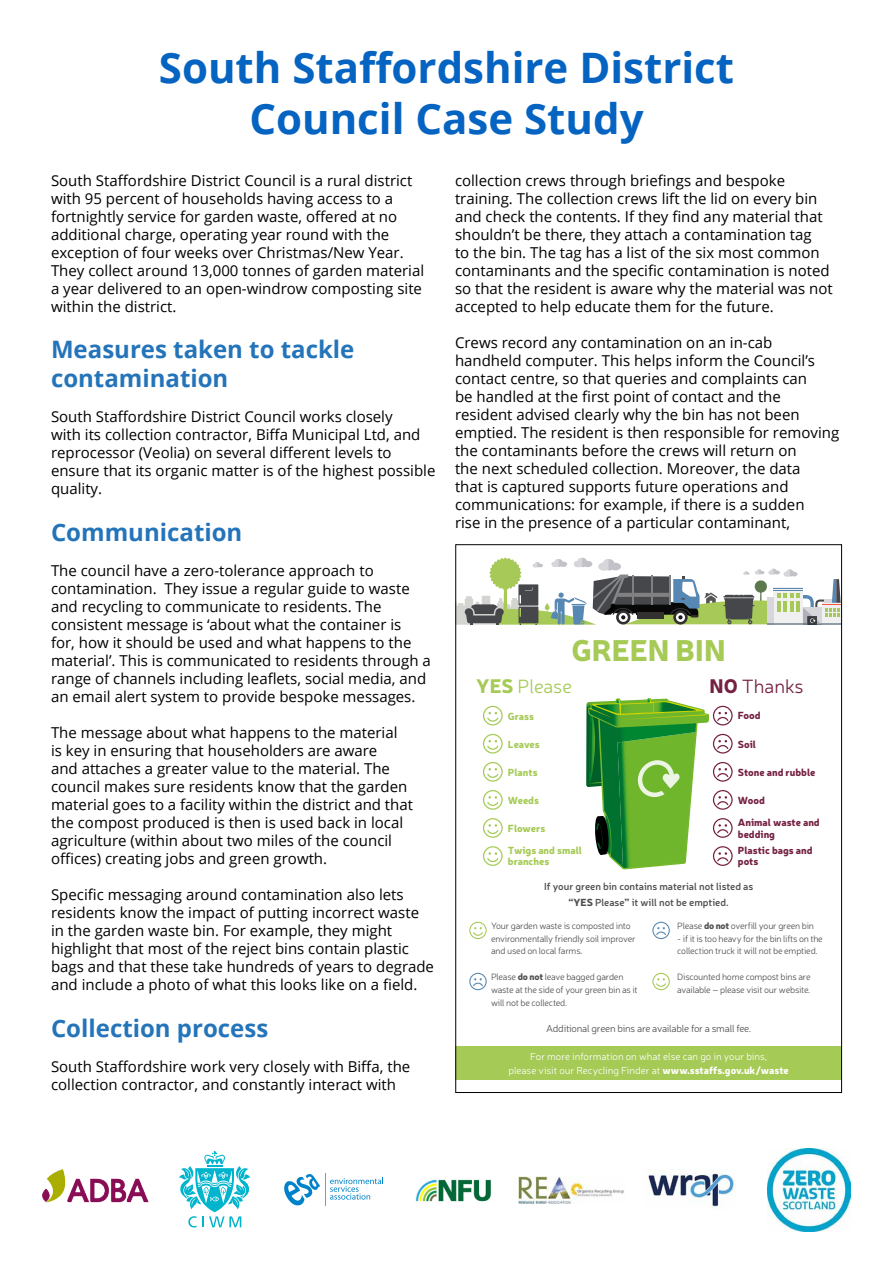
<style>
.page{position:relative;width:893px;height:1263px;background:#fff}
.page>*{position:absolute;margin:0;border:0;box-sizing:border-box;transform-origin:0 0}
.t1{font:700 42px/50.4px "Open Sans";color:#0563c1;text-align:center}
.t2{font:900 29.55px "Neris";color:#a6ca56}
.t3{font:700 24px/28.8px "Open Sans";color:#2474ba}
.t4{font:300 19.35px "Neris";color:#a6ca56}
.t5{font:300 19.35px "Neris";color:#752142}
.t6{font:15px/18px "Open Sans";color:#000}
.t7{font:300 10.2px/14.7px "Neris";color:#fff;text-align:center}
.t8{font:600 10.2px/15.6px "Neris";color:#504f4f;text-align:center}
.t9{font:900 10.2px/11.1px "Neris";color:#752142}
.t10{font:900 10.2px/11.1px "Neris";color:#a6ca56}
.t11{font:300 10.2px "Neris";letter-spacing:-.02em;color:#504f4f}
.t12{font:300 9.15px/12.9px "Neris";letter-spacing:-.02em;color:#504f4f}
.s1{font-weight:900}
</style>
<div class="page">
<img style="left:43px;top:1170px;width:106px;height:33px">
<img style="left:518px;top:1176px;width:106px;height:27px">
<img style="left:415px;top:1179px;width:77px;height:23px">
<img style="left:648px;top:1171px;width:87px;height:36px">
<img style="left:768px;top:1148px;width:82px;height:83px">
<svg style="left:179px;top:1151px;width:71px;height:76px"></svg>
<svg style="left:330px;top:1178px;width:53px;height:21px"></svg>
<hr style="left:325px;top:1174px;width:1px;height:32px;background:#76bc21">
<svg style="left:284px;top:1174px;width:36px;height:32px"></svg>
<svg style="left:457px;top:558px;width:383px;height:67px"></svg>
<div style="left:455px;top:1047px;width:387px;height:33px;background:#a6ca56"></div>
<svg style="left:469px;top:922px;width:18px;height:17px"></svg>
<svg style="left:652px;top:973px;width:18px;height:17px"></svg>
<svg style="left:469px;top:973px;width:18px;height:17px"></svg>
<svg style="left:652px;top:922px;width:18px;height:17px"></svg>
<svg style="left:483px;top:706px;width:20px;height:19px"></svg>
<svg style="left:483px;top:734px;width:20px;height:19px"></svg>
<svg style="left:483px;top:762px;width:20px;height:20px"></svg>
<svg style="left:483px;top:790px;width:20px;height:20px"></svg>
<svg style="left:483px;top:818px;width:20px;height:20px"></svg>
<svg style="left:483px;top:846px;width:20px;height:20px"></svg>
<svg style="left:586px;top:698px;width:147px;height:171px"></svg>
<h1 class="t1" style="left:159px;top:42px;width:577px">South Staffordshire District<br>Council Case Study</h1>
<p class="t6" style="left:51px;top:171px;width:375px">South Staffordshire District Council is a rural district with 95 percent of households having access to a fortnightly service for garden waste, offered at no additional charge, operating year round with the exception of four weeks over Christmas/New Year.<br>They collect around 13,000 tonnes of garden material a year delivered to an open-windrow composting site within the district.</p>
<h3 class="t3" style="left:51px;top:335px;width:305px">Measures taken to tackle contamination</h3>
<p class="t6" style="left:51px;top:407px;width:386px">South Staffordshire District Council works closely<br>with its collection contractor, Biffa Municipal Ltd, and reprocessor (Veolia) on several different levels to ensure that its organic matter is of the highest possible quality.</p>
<h3 class="t3" style="left:51px;top:517px;width:193px">Communication</h3>
<p class="t6" style="left:51px;top:561px;width:381px">The council have a zero-tolerance approach to contamination. They issue a regular guide to waste and recycling to communicate to residents. The consistent message is ‘about what the container is<br>for, how it should be used and what happens to the material’. This is communicated to residents through a range of channels including leaflets, social media, and an email alert system to provide bespoke messages.</p>
<p class="t6" style="left:51px;top:723px;width:364px">The message about what happens to the material<br>is key in ensuring that householders are aware<br>and attaches a greater value to the material. The council makes sure residents know that the garden material goes to a facility within the district and that the compost produced is then is used back in local agriculture (within about two miles of the council offices) creating jobs and green growth.</p>
<p class="t6" style="left:51px;top:885px;width:385px">Specific messaging around contamination also lets residents know the impact of putting incorrect waste in the garden waste bin. For example, they might highlight that most of the reject bins contain plastic bags and that these take hundreds of years to degrade and include a photo of what this looks like on a field.</p>
<h3 class="t3" style="left:51px;top:1013px;width:219px">Collection process</h3>
<p class="t6" style="left:51px;top:1057px;width:361px">South Staffordshire work very closely with Biffa, the collection contractor, and constantly interact with</p>
<p class="t6" style="left:455px;top:171px;width:379px">collection crews through briefings and bespoke training. The collection crews lift the lid on every bin and check the contents. If they find any material that shouldn’t be there, they attach a contamination tag<br>to the bin. The tag has a list of the six most common contaminants and the specific contamination is noted so that the resident is aware why the material was not accepted to help educate them for the future.</p>
<p class="t6" style="left:455px;top:333px;width:386px">Crews record any contamination on an in-cab handheld computer. This helps inform the Council’s contact centre, so that queries and complaints can<br>be handled at the first point of contact and the resident advised clearly why the bin has not been emptied. The resident is then responsible for removing the contaminants before the crews will return on<br>the next scheduled collection. Moreover, the data<br>that is captured supports future operations and communications: for example, if there is a sudden<br>rise in the presence of a particular contaminant,</p>
<h2 class="t2" style="left:571px;top:628px;width:156px">GREEN BIN</h2>
<p class="t4" style="left:476px;top:674px;width:97px"><span class="s1">YES</span> Please</p>
<p class="t5" style="left:710px;top:674px;width:96px"><span class="s1">NO</span> Thanks</p>
<p class="t9" style="left:738px;top:709px;width:24px">Food</p>
<p class="t9" style="left:738px;top:738px;width:20px">Soil</p>
<p class="t9" style="left:738px;top:766px;width:79px">Stone and rubble</p>
<p class="t9" style="left:738px;top:794px;width:28px">Wood</p>
<p class="t9" style="left:738px;top:817px;width:83px">Animal waste and bedding</p>
<p class="t9" style="left:738px;top:844px;width:76px">Plastic bags and pots</p>
<p class="t10" style="left:508px;top:710px;width:28px">Grass</p>
<p class="t10" style="left:508px;top:738px;width:33px">Leaves</p>
<p class="t10" style="left:508px;top:766px;width:31px">Plants</p>
<p class="t10" style="left:508px;top:794px;width:33px">Weeds</p>
<p class="t10" style="left:508px;top:822px;width:39px">Flowers</p>
<p class="t10" style="left:508px;top:844px;width:76px">Twigs and small branches</p>
<p class="t8" style="left:544px;top:878px;width:211px">If your green bin contains material not listed as <span class="s1">“YES</span> Please<span class="s1">”</span> it will not be emptied.</p>
<p class="t12" style="left:677px;top:919px;width:138px">Please <span class="s1">do not</span> overfill your green bin</p>
<p class="t12" style="left:677px;top:932px;width:147px">- if it is too heavy for the bin lifts on the collection truck it will not be emptied.</p>
<p class="t12" style="left:677px;top:970px;width:135px">Discounted home compost bins are available – please visit our website.</p>
<p class="t11" style="left:546px;top:1022px;width:207px">Additional green bins are available for a small fee.</p>
<p class="t12" style="left:491px;top:919px;width:146px">Your garden waste is composted into environmentally friendly soil improver and used on local farms.</p>
<p class="t12" style="left:491px;top:970px;width:148px">Please <span class="s1">do not</span> leave bagged garden waste at the side of your green bin as it will not be collected.</p>
<p class="t7" style="left:508px;top:1048px;width:282px">For more information on what else can go in your bins,<br>please visit our Recycling Finder at <span class="s1">www.sstaffs.gov.uk/waste</span></p>
</div>
